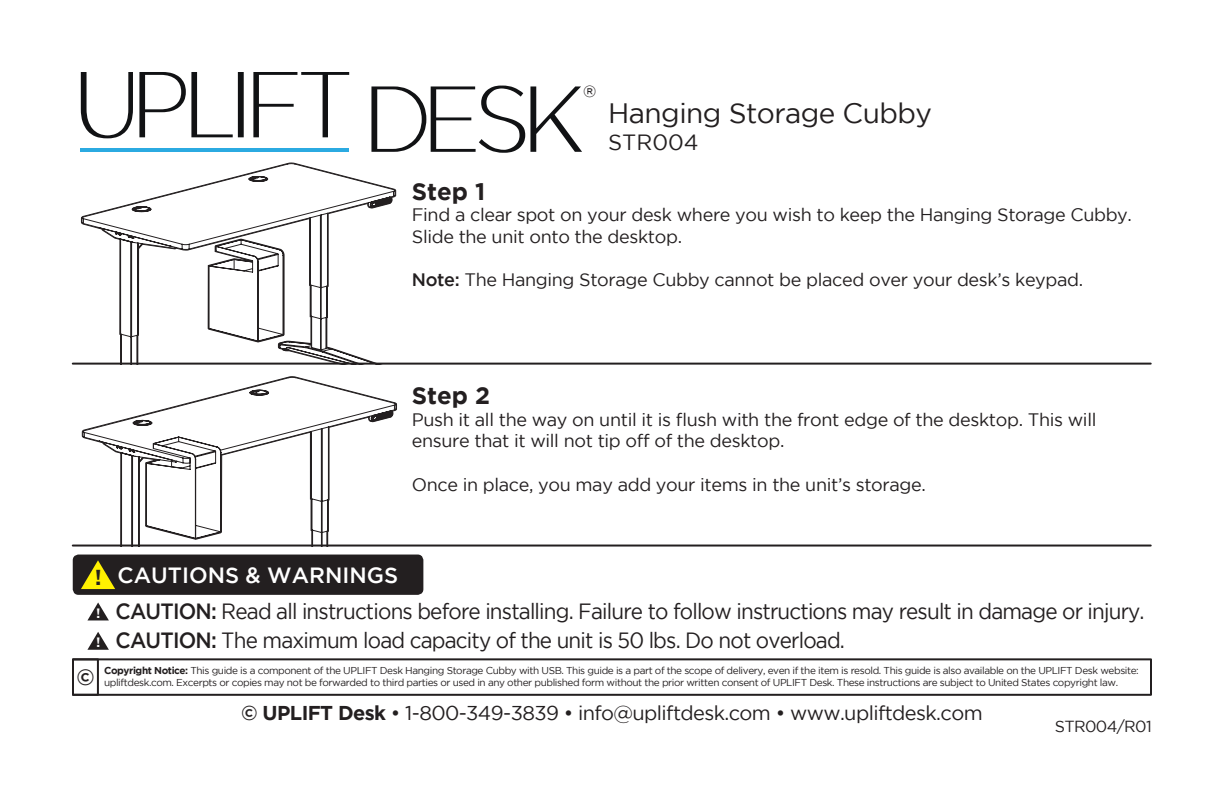
<style>
.page{position:relative;width:1224px;height:792px;background:#fff}
.page>*{position:absolute;margin:0;border:0;box-sizing:border-box;transform-origin:0 0}
.t1{font:28px "Gotham";letter-spacing:-.02em;color:#231f20}
.t2{font:700 24px "Gotham";color:#231f20}
.t3{font:22px/29.8px "Gotham";letter-spacing:-.04em;color:#231f20;scale:.94 1}
.t4{font:500 22px "Gotham";color:#fff}
.t5{font:22px "Gotham";letter-spacing:-.04em;color:#231f20}
.t6{font:20px "Gotham";letter-spacing:-.03em;color:#231f20}
.t7{font:18px/21.6px "Gotham";letter-spacing:-.02em;color:#231f20}
.t8{font:16px "Gotham";letter-spacing:-.04em;color:#231f20}
.t9{font:700 13.6px/29.2px "Gotham";color:#fff}
.t10{font:10px/12px "Gotham";letter-spacing:-.04em;color:#231f20}
.s1{font-weight:500}
.s2{font-weight:700;font-size:21.6px;color:#231f20}
.s3{font-weight:700}
</style>
<div class="page">
<svg style="left:81px;top:72px;width:52px;height:66px"></svg>
<svg style="left:139px;top:72px;width:105px;height:65px"></svg>
<svg style="left:253px;top:72px;width:96px;height:65px"></svg>
<svg style="left:371px;top:86px;width:211px;height:67px"></svg>
<hr style="left:81px;top:148px;width:268px;height:4px;background:#2baae1">
<div style="left:72px;top:658px;width:1080px;height:38px;border:2px solid #231f20"></div>
<div style="left:72px;top:658px;width:27px;height:38px;border:2px solid #231f20"></div>
<hr style="left:73px;top:363px;width:1078px;height:2px;background:#231f20">
<hr style="left:73px;top:545px;width:1078px;height:2px;background:#231f20">
<div style="left:73px;top:555px;width:350px;height:40px;background:#231f20;border-radius:6px"></div>
<svg style="left:81px;top:560px;width:34px;height:29px"></svg>
<svg style="left:87px;top:602px;width:22px;height:18px"></svg>
<svg style="left:87px;top:632px;width:22px;height:18px"></svg>
<svg style="left:81px;top:163px;width:315px;height:202px"></svg>
<svg style="left:82px;top:377px;width:314px;height:170px"></svg>
<h3 class="t8" style="left:583px;top:83px;width:15px">®</h3>
<h1 class="t1" style="left:608px;top:98px;width:325px">Hanging Storage Cubby</h1>
<h3 class="t5" style="left:608px;top:130px;width:92px">STR004</h3>
<h2 class="t2" style="left:412px;top:177px;width:75px">Step 1</h2>
<h3 class="t7" style="left:412px;top:204px;width:722px">Find a clear spot on your desk where you wish to keep the Hanging Storage Cubby.<br>Slide the unit onto the desktop.</h3>
<h3 class="t7" style="left:412px;top:269px;width:673px"><span class="s1">Note:</span> The Hanging Storage Cubby cannot be placed over your desk’s keypad.</h3>
<h2 class="t2" style="left:412px;top:382px;width:80px">Step 2</h2>
<h3 class="t7" style="left:412px;top:408px;width:686px">Push it all the way on until it is flush with the front edge of the desktop. This will ensure that it will not tip off of the desktop.</h3>
<h3 class="t7" style="left:412px;top:473px;width:515px">Once in place, you may add your items in the unit’s storage.</h3>
<h3 class="t4" style="left:95px;top:563px;width:305px"><span class="s2">!</span> CAUTIONS &amp; WARNINGS</h3>
<h3 class="t9" style="left:96px;top:598px;width:6px">! !</h3>
<h3 class="t3" style="left:116px;top:596px;width:1096px"><span class="s1">CAUTION:</span> Read all instructions before installing. Failure to follow instructions may result in damage or injury.<br><span class="s1">CAUTION:</span> The maximum load capacity of the unit is 50 lbs. Do not overload.</h3>
<p class="t10" style="left:76px;top:665px;width:1064px;text-indent:28px"><span class="s3">Copyright Notice:</span> This guide is a component of the UPLIFT Desk Hanging Storage Cubby with USB. This guide is a part of the scope of delivery, even if the item is resold. This guide is also available on the UPLIFT Desk website: <sup>©</sup> upliftdesk.com. Excerpts or copies may not be forwarded to third parties or used in any other published form without the prior written consent of UPLIFT Desk. These instructions are subject to United States copyright law.</p>
<h3 class="t6" style="left:241px;top:702px;width:743px"><span class="s3">© UPLIFT Desk</span> • 1-800-349-3839 • info@upliftdesk.com • www.upliftdesk.com</h3>
<h3 class="t8" style="left:1055px;top:717px;width:98px">STR004/R01</h3>
</div>
